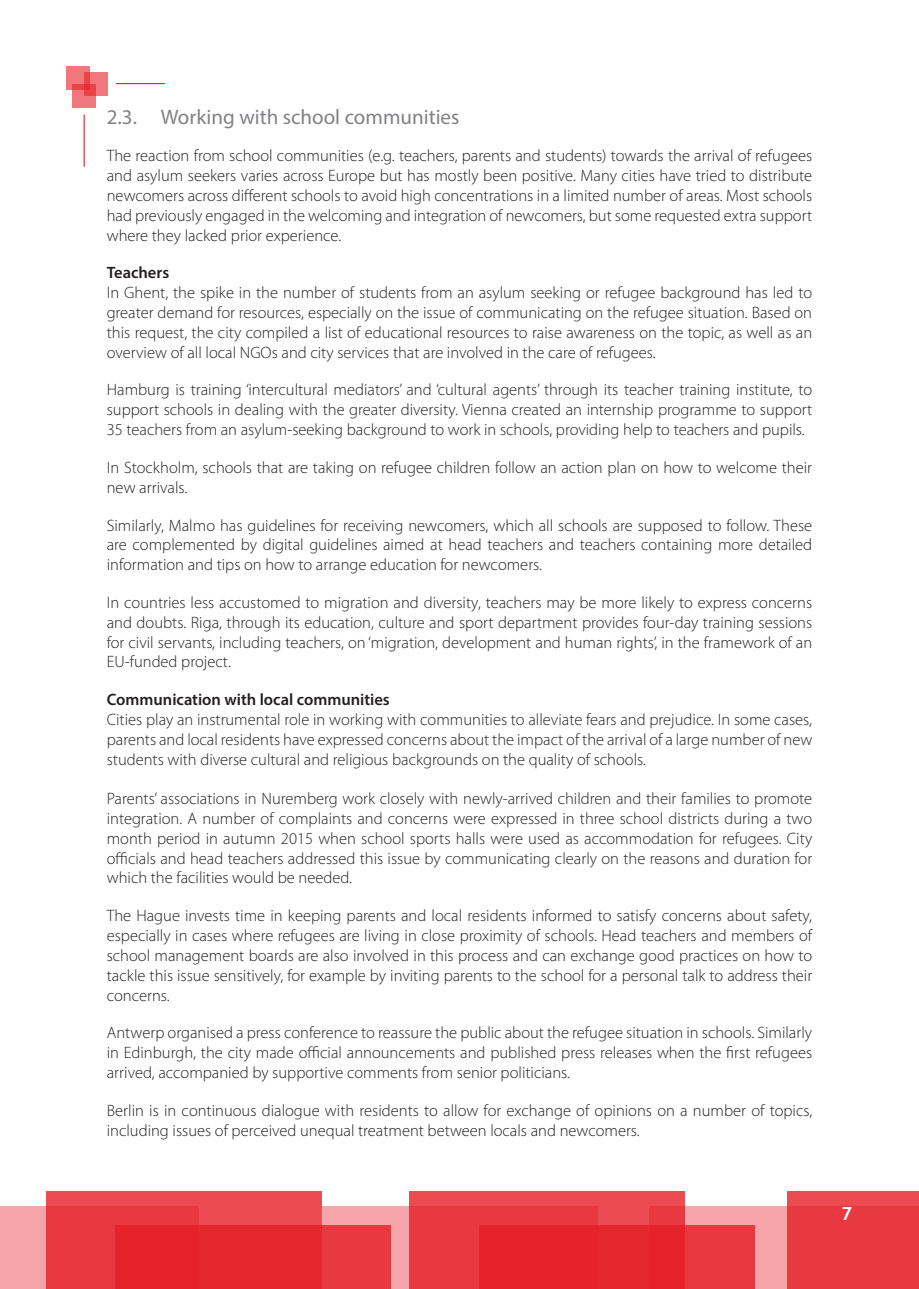
<style>
.page{position:relative;width:919px;height:1289px;background:#fff}
.page>*{position:absolute;margin:0;border:0;box-sizing:border-box;transform-origin:0 0}
.Example_title{font:21px "Myriad Pro";color:#808285}
.t1{font:700 18px "Trebuchet MS";color:#fff}
.Paragraph{font:300 16.5px/19.8px "Myriad Pro";color:#231f20;text-align:justify}
.Paragraph-2{font:600 16.5px "Myriad Pro";color:#231f20}
</style>
<div class="page">
<div style="left:0;top:1206px;width:199px;height:82px;background:#f5a5a9"></div>
<div style="left:321px;top:1206px;width:276px;height:82px;background:#f5a5a9"></div>
<div style="left:648px;top:1206px;width:270px;height:82px;background:#f5a5a9"></div>
<div style="left:45px;top:1190px;width:276px;height:98px;background:linear-gradient(to bottom,#eb474d,#e8343c)"></div>
<div style="left:409px;top:1190px;width:276px;height:98px;background:linear-gradient(to bottom,#ea444b,#e9353c)"></div>
<div style="left:786px;top:1190px;width:132px;height:98px;background:linear-gradient(to bottom,#ea4249,#e9353c)"></div>
<div style="left:115px;top:1225px;width:276px;height:63px;background:linear-gradient(to right,#e51e26,#e9373d)"></div>
<div style="left:479px;top:1225px;width:276px;height:63px;background:linear-gradient(to right,#e51d25,#e9363d)"></div>
<div style="left:72px;top:84px;width:24px;height:23px;background:#f0787c"></div>
<svg style="left:84px;top:73px;width:23px;height:23px"></svg>
<svg style="left:67px;top:67px;width:23px;height:23px"></svg>
<hr style="left:116px;top:83px;width:49px;height:1px;background:#e61e26">
<hr style="left:84px;top:114px;width:1px;height:53px;background:#e61e26">
<p class="Example_title" style="left:107px;top:103px;width:354px">2.3. Working with school communities</p>
<p class="Paragraph" style="left:107px;top:146px;width:707px">The reaction from school communities (e.g. teachers, parents and students) towards the arrival of refugees and asylum seekers varies across Europe but has mostly been positive. Many cities have tried to distribute newcomers across different schools to avoid high concentrations in a limited number of areas. Most schools had previously engaged in the welcoming and integration of newcomers, but some requested extra support where they lacked prior experience.</p>
<p class="Paragraph-2" style="left:107px;top:262px;width:64px">Teachers</p>
<p class="Paragraph" style="left:107px;top:282px;width:706px">In Ghent, the spike in the number of students from an asylum seeking or refugee background has led to greater demand for resources, especially on the issue of communicating on the refugee situation. Based on this request, the city compiled a list of educational resources to raise awareness on the topic, as well as an overview of all local NGOs and city services that are involved in the care of refugees.</p>
<p class="Paragraph" style="left:107px;top:380px;width:707px">Hamburg is training ‘intercultural mediators’ and ‘cultural agents’ through its teacher training institute, to support schools in dealing with the greater diversity. Vienna created an internship programme to support 35 teachers from an asylum-seeking background to work in schools, providing help to teachers and pupils.</p>
<p class="Paragraph" style="left:107px;top:457px;width:706px">In Stockholm, schools that are taking on refugee children follow an action plan on how to welcome their new arrivals.</p>
<p class="Paragraph" style="left:107px;top:515px;width:707px">Similarly, Malmo has guidelines for receiving newcomers, which all schools are supposed to follow. These are complemented by digital guidelines aimed at head teachers and teachers containing more detailed information and tips on how to arrange education for newcomers.</p>
<p class="Paragraph" style="left:107px;top:592px;width:707px">In countries less accustomed to migration and diversity, teachers may be more likely to express concerns and doubts. Riga, through its education, culture and sport department provides four-day training sessions for civil servants, including teachers, on ‘migration, development and human rights’, in the framework of an EU-funded project.</p>
<p class="Paragraph-2" style="left:107px;top:689px;width:284px">Communication with local communities</p>
<p class="Paragraph" style="left:107px;top:709px;width:707px">Cities play an instrumental role in working with communities to alleviate fears and prejudice. In some cases, parents and local residents have expressed concerns about the impact of the arrival of a large number of new students with diverse cultural and religious backgrounds on the quality of schools.</p>
<p class="Paragraph" style="left:107px;top:788px;width:707px">Parents’ associations in Nuremberg work closely with newly-arrived children and their families to promote integration. A number of complaints and concerns were expressed in three school districts during a two month period in autumn 2015 when school sports halls were used as accommodation for refugees. City officials and head teachers addressed this issue by communicating clearly on the reasons and duration for which the facilities would be needed.</p>
<p class="Paragraph" style="left:107px;top:905px;width:707px">The Hague invests time in keeping parents and local residents informed to satisfy concerns about safety, especially in cases where refugees are living in close proximity of schools. Head teachers and members of school management boards are also involved in this process and can exchange good practices on how to tackle this issue sensitively, for example by inviting parents to the school for a personal talk to address their concerns.</p>
<p class="Paragraph" style="left:107px;top:1022px;width:706px">Antwerp organised a press conference to reassure the public about the refugee situation in schools. Similarly in Edinburgh, the city made official announcements and published press releases when the first refugees arrived, accompanied by supportive comments from senior politicians.</p>
<p class="Paragraph" style="left:107px;top:1100px;width:707px">Berlin is in continuous dialogue with residents to allow for exchange of opinions on a number of topics, including issues of perceived unequal treatment between locals and newcomers.</p>
<p class="t1" style="left:841px;top:1201px;width:12px">7</p>
</div>
